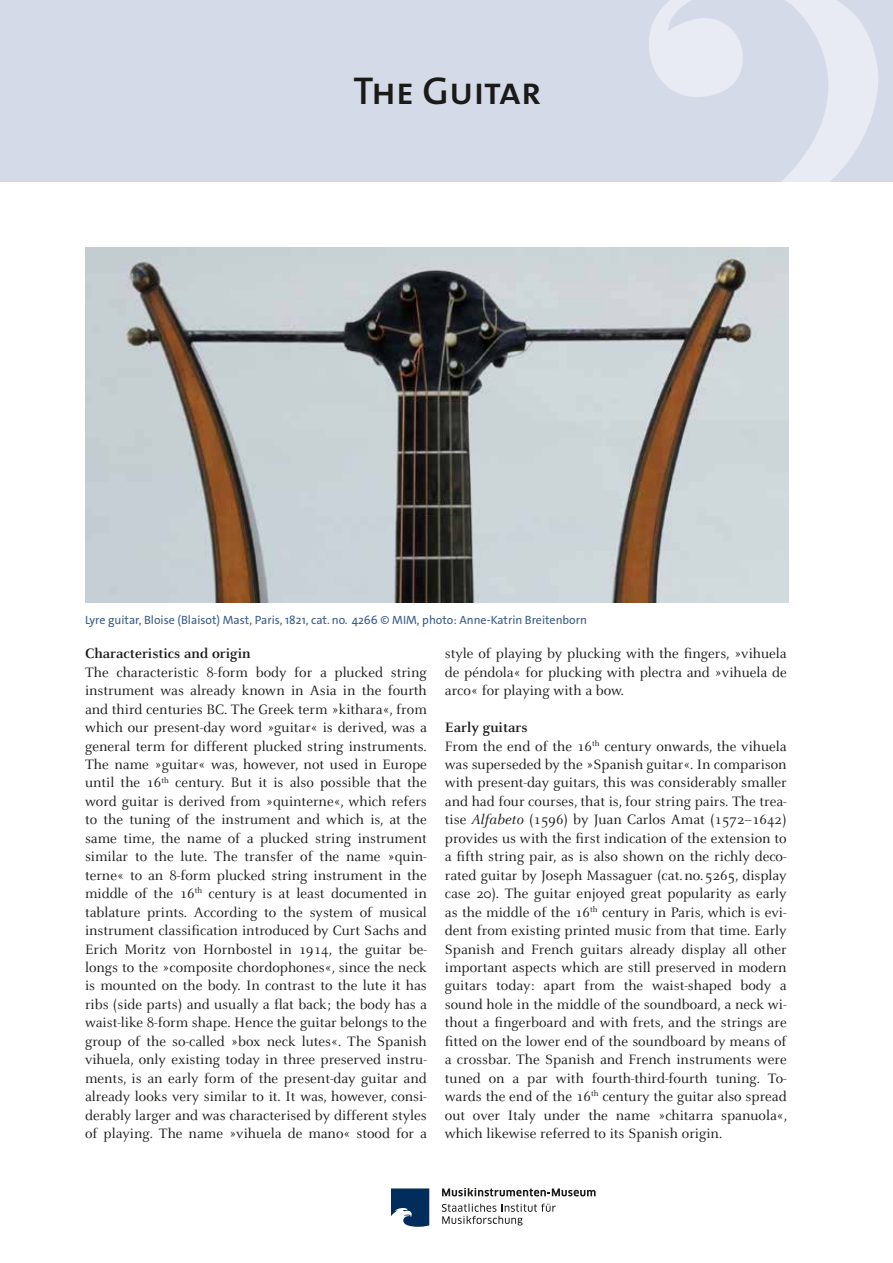
<style>
.page{position:relative;width:893px;height:1263px;background:#fff}
.page>*{position:absolute;margin:0;border:0;box-sizing:border-box;transform-origin:0 0}
.t1{font:600 39px "The Sans C4 s";color:#1a1a18}
.t2{font:15px/18.5px "Celeste";color:#1a1a18;text-align:justify}
.t3{font:700 15px "Celeste";color:#1a1a18}
.t4{font:12px "The Sans C4 s";color:#3b5c87}
.s1{font-weight:700}
.s2{font-style:italic}
</style>
<div class="page">
<div style="left:1px;top:0;width:892px;height:182px;background:#d5dae8"></div>
<svg style="left:649px;top:0;width:229px;height:182px"></svg>
<svg style="left:391px;top:1188px;width:38px;height:39px"></svg>
<svg style="left:442px;top:1188px;width:154px;height:8px"></svg>
<svg style="left:442px;top:1203px;width:114px;height:22px"></svg>
<img style="left:85px;top:248px;width:703px;height:354px">
<h1 class="t1" style="left:353px;top:66px;width:189px">The Guitar</h1>
<p class="t4" style="left:85px;top:612px;width:503px">Lyre guitar, Bloise (Blaisot) Mast, Paris, 1821, cat. no. 4266 © MIM, photo: Anne-Katrin Breitenborn</p>
<p class="t3" style="left:85px;top:645px;width:167px">Characteristics and origin</p>
<p class="t2" style="left:85px;top:663px;width:343px">The characteristic 8-form body for a plucked string instrument was already known in Asia in the fourth and third centuries BC. The Greek term »kithara«, from which our present-day word »guitar« is derived, was a general term for different plucked string instruments.<br>The name »guitar« was, however, not used in Europe until the 16<sup>th</sup> century. But it is also possible that the word guitar is derived from »quinterne«, which refers to the tuning of the instrument and which is, at the same time, the name of a plucked string instrument similar to the lute. The transfer of the name »quin&shy;terne« to an 8-form plucked string instrument in the middle of the 16<sup>th</sup> century is at least documented in tablature prints. According to the system of musical instrument classification introduced by Curt Sachs and Erich Moritz von Hornbostel in 1914, the guitar be&shy;longs to the »composite chordophones«, since the neck is mounted on the body. In contrast to the lute it has ribs (side parts) and usually a flat back; the body has a waist-like 8-form shape. Hence the guitar belongs to the group of the so-called »box neck lutes«. The Spanish vihuela, only existing today in three preserved instru&shy;ments, is an early form of the present-day guitar and already looks very similar to it. It was, however, consi&shy;derably larger and was characterised by different styles of playing. The name »vihuela de mano« stood for a</p>
<p class="t2" style="left:445px;top:645px;width:343px">style of playing by plucking with the fingers, »vihuela de péndola« for plucking with plectra and »vihuela de arco« for playing with a bow.</p>
<p class="t2" style="left:445px;top:719px;width:344px;text-align:left"><span class="s1">Early guitars<br></span>From the end of the 16<sup>th</sup> century onwards, the vihuela was superseded by the »Spanish guitar«. In comparison with present-day guitars, this was considerably smaller and had four courses, that is, four string pairs. The trea&shy;tise <span class="s2">Alfabeto</span> (1596) by Juan Carlos Amat (1572–1642) provides us with the first indication of the extension to a fifth string pair, as is also shown on the richly deco&shy;rated guitar by Joseph Massaguer (cat.no. 5265, display case 20). The guitar enjoyed great popularity as early as the middle of the 16<sup>th</sup> century in Paris, which is evi&shy;dent from existing printed music from that time. Early Spanish and French guitars already display all other important aspects which are still preserved in modern guitars today: apart from the waist-shaped body a sound hole in the middle of the soundboard, a neck wi&shy;thout a fingerboard and with frets, and the strings are fitted on the lower end of the soundboard by means of a crossbar. The Spanish and French instruments were tuned on a par with fourth-third-fourth tuning. To&shy;wards the end of the 16<sup>th</sup> century the guitar also spread out over Italy under the name »chitarra spanuola«, which likewise referred to its Spanish origin.</p>
</div>
